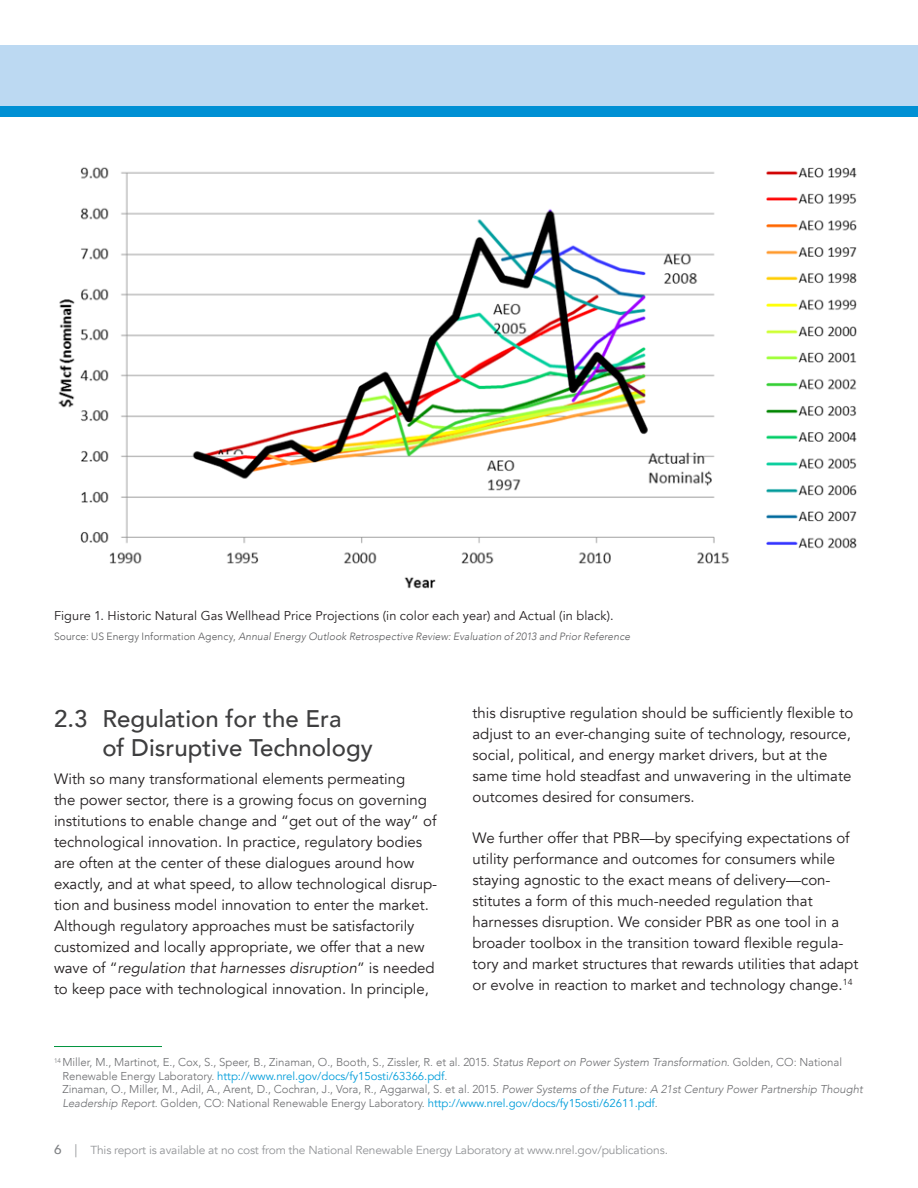
<style>
.page{position:relative;width:918px;height:1188px;background:#fff}
.page>*{position:absolute;margin:0;border:0;box-sizing:border-box;transform-origin:0 0}
.t1{font:500 24px/28.5px "Avenir";color:#3e3e3f}
.Body_Copy{font:15px/21px "Avenir";color:#231f20}
.Figure_caption{font:12.75px "Avenir";letter-spacing:.005em;color:#231f20}
.t2{font:11.7px "Avenir";letter-spacing:-.015em;color:#939598}
.Footnote{font:300 11.4px/13.5px "Avenir";letter-spacing:-.005em;color:#6c6d70}
.Source_credit_7pt{font:italic 300 10.5px "Avenir";letter-spacing:.01em;color:#57585a}
.s1{font-style:normal}
.s2{font-style:italic}
.s3{font-weight:400;color:#009dda}
.s4{font-weight:500;font-size:13.05px;color:#808285}
.s5{font-weight:300;font-size:13.05px;color:#808285}
</style>
<div class="page">
<div style="left:0;top:45px;width:918px;height:72px;background:#bcd9f2"></div>
<div style="left:0;top:106px;width:918px;height:11px;background:#0090d4"></div>
<hr style="left:54px;top:1046px;width:108px;height:1px;background:#00943d">
<img style="left:58px;top:167px;width:671px;height:422px">
<img style="left:766px;top:167px;width:91px;height:382px">
<p class="Figure_caption" style="left:54px;top:608px;width:561px">Figure 1. Historic Natural Gas Wellhead Price Projections (in color each year) and Actual (in black).</p>
<p class="Source_credit_7pt" style="left:54px;top:630px;width:578px"><span class="s1">Source: US Energy Information Agency,</span> Annual Energy Outlook Retrospective Review: Evaluation of 2013 and Prior Reference</p>
<p class="t1" style="left:102px;top:703px;width:272px;text-indent:-48px">2.3 Regulation for the Era<br>of Disruptive Technology</p>
<p class="Body_Copy" style="left:54px;top:769px;width:385px">With so many transformational elements permeating<br>the power sector, there is a growing focus on governing institutions to enable change and “get out of the way” of technological innovation. In practice, regulatory bodies are often at the center of these dialogues around how exactly, and at what speed, to allow technological disrup&shy;tion and business model innovation to enter the market.<br>Although regulatory approaches must be satisfactorily customized and locally appropriate, we offer that a new wave of “<span class="s2">regulation that harnesses disruption</span>” is needed to keep pace with technological innovation. In principle,</p>
<p class="Body_Copy" style="left:472px;top:703px;width:383px">this disruptive regulation should be sufficiently flexible to adjust to an ever-changing suite of technology, resource, social, political, and energy market drivers, but at the same time hold steadfast and unwavering in the ultimate outcomes desired for consumers.</p>
<p class="Body_Copy" style="left:472px;top:828px;width:387px">We further offer that PBR—by specifying expectations of utility performance and outcomes for consumers while staying agnostic to the exact means of delivery—con&shy;stitutes a form of this much-needed regulation that harnesses disruption. We consider PBR as one tool in a broader toolbox in the transition toward flexible regula&shy;tory and market structures that rewards utilities that adapt or evolve in reaction to market and technology change.<sup>14</sup></p>
<p class="Footnote" style="left:62px;top:1056px;width:802px;text-indent:-8px"><sup>14</sup> Miller, M., Martinot, E., Cox, S., Speer, B., Zinaman, O., Booth, S., Zissler, R. et al. 2015. <span class="s2">Status Report on Power System Transformation</span>. Golden, CO: National Renewable Energy Laboratory. <span class="s3">http://www.nrel.gov/docs/fy15osti/63366.pdf</span>.<br>Zinaman, O., Miller, M., Adil, A., Arent, D., Cochran, J., Vora, R., Aggarwal, S. et al. 2015. <span class="s2">Power Systems of the Future: A 21st Century Power Partnership Thought Leadership Report</span>. Golden, CO: National Renewable Energy Laboratory. <span class="s3">http://www.nrel.gov/docs/fy15osti/62611.pdf</span>.</p>
<p class="t2" style="left:54px;top:1143px;width:615px"><span class="s4">6</span> <span class="s5">|</span> This report is available at no cost from the National Renewable Energy Laboratory at www.nrel.gov/publications.</p>
</div>
